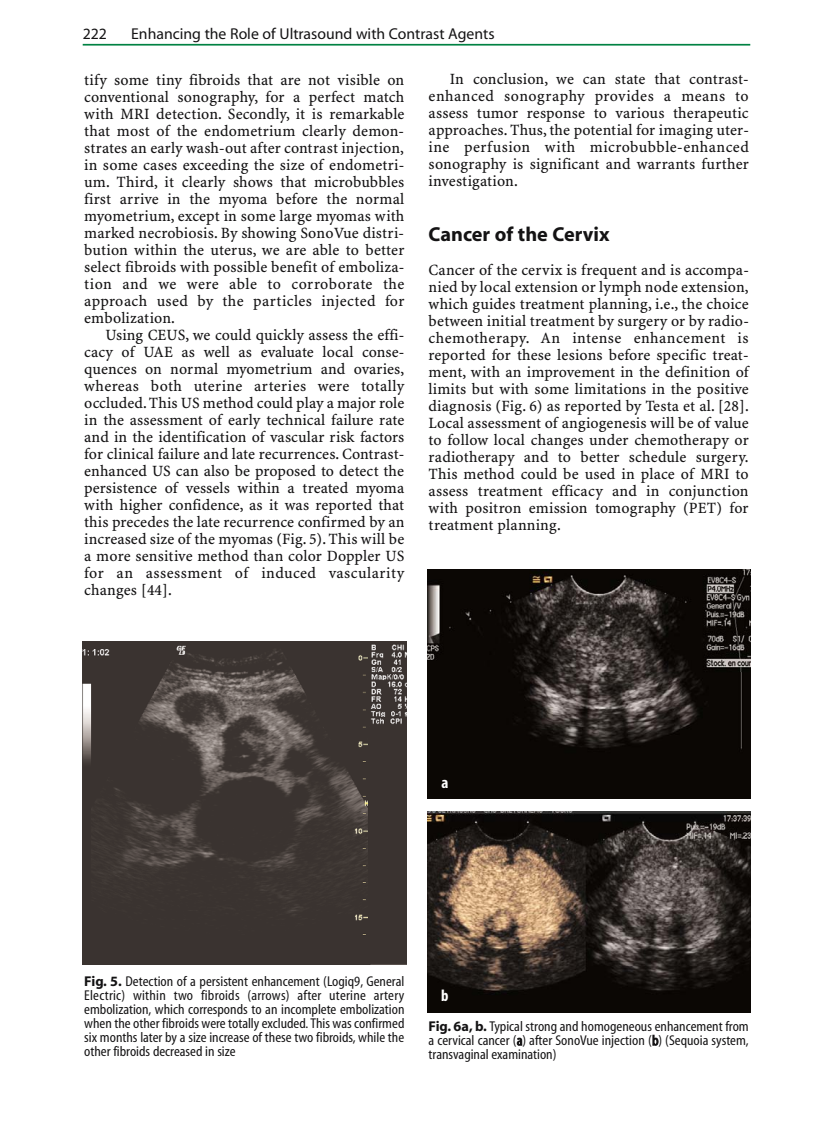
<style>
.page{position:relative;width:833px;height:1144px;background:#fff}
.page>*{position:absolute;margin:0;border:0;box-sizing:border-box;transform-origin:0 0}
.t1{font:700 20.25px "Myriad";color:#141314}
.t2{font:700 condensed 16.5px "Myriad";color:#fff}
.t3{font:15.75px/17px "S Minion Plus Tab";letter-spacing:.01em;color:#141314;text-align:justify}
.t4{font:15.75px "Myriad";color:#141314}
.t5{font:14.25px/14px "Myriad CEMM 400 400";color:#141314;text-align:justify}
.s1{font-family:"Myriad";font-weight:700}
</style>
<div class="page">
<hr style="left:83px;top:44px;width:667px;height:2px;background:#008243">
<img style="left:83px;top:641px;width:323px;height:324px">
<img style="left:427px;top:569px;width:323px;height:230px">
<img style="left:427px;top:812px;width:323px;height:200px">
<p class="t4" style="left:83px;top:28px;width:26px">222</p>
<p class="t4" style="left:131px;top:28px;width:365px">Enhancing the Role of Ultrasound with Contrast Agents</p>
<p class="t3" style="left:84px;top:73px;width:322px">tify some tiny fibroids that are not visible on conventional sonography, for a perfect match with MRI detection. Secondly, it is remarkable that most of the endometrium clearly demon&shy;strates an early wash-out after contrast injection, in some cases exceeding the size of endometri&shy;um. Third, it clearly shows that microbubbles first arrive in the myoma before the normal myometrium, except in some large myomas with marked necrobiosis. By showing SonoVue distri&shy;bution within the uterus, we are able to better select fibroids with possible benefit of emboliza&shy;tion and we were able to corroborate the approach used by the particles injected for embolization.</p>
<p class="t3" style="left:84px;top:328px;width:322px;text-indent:21px">Using CEUS, we could quickly assess the effi&shy;cacy of UAE as well as evaluate local conse&shy;quences on normal myometrium and ovaries, whereas both uterine arteries were totally occluded. This US method could play a major role in the assessment of early technical failure rate and in the identification of vascular risk factors for clinical failure and late recurrences. Contrast&shy;enhanced US can also be proposed to detect the persistence of vessels within a treated myoma with higher confidence, as it was reported that this precedes the late recurrence confirmed by an increased size of the myomas (Fig. 5). This will be a more sensitive method than color Doppler US for an assessment of induced vascularity changes [44].</p>
<p class="t3" style="left:429px;top:71px;width:322px;text-indent:21px">In conclusion, we can state that contrast&shy;enhanced sonography provides a means to assess tumor response to various therapeutic approaches. Thus, the potential for imaging uter&shy;ine perfusion with microbubble-enhanced sonography is significant and warrants further investigation.</p>
<p class="t1" style="left:429px;top:226px;width:183px">Cancer of the Cervix</p>
<p class="t3" style="left:429px;top:262px;width:322px">Cancer of the cervix is frequent and is accompa&shy;nied by local extension or lymph node extension, which guides treatment planning, i.e., the choice between initial treatment by surgery or by radio&shy;chemotherapy. An intense enhancement is reported for these lesions before specific treat&shy;ment, with an improvement in the definition of limits but with some limitations in the positive diagnosis (Fig. 6) as reported by Testa et al. [28].<br>Local assessment of angiogenesis will be of value to follow local changes under chemotherapy or radiotherapy and to better schedule surgery.<br>This method could be used in place of MRI to assess treatment efficacy and in conjunction with positron emission tomography (PET) for treatment planning.</p>
<p class="t2" style="left:441px;top:777px;width:8px">a</p>
<p class="t5" style="left:84px;top:976px;width:322px"><span class="s1">Fig. 5.</span> Detection of a persistent enhancement (Logiq9, General Electric) within two fibroids (arrows) after uterine artery embolization, which corresponds to an incomplete embolization when the other fibroids were totally excluded. This was confirmed six months later by a size increase of these two fibroids, while the other fibroids decreased in size</p>
<p class="t2" style="left:441px;top:990px;width:9px">b</p>
<p class="t5" style="left:428px;top:1021px;width:322px"><span class="s1">Fig. 6a, b.</span> Typical strong and homogeneous enhancement from a cervical cancer (a) after SonoVue injection (b) (Sequoia system, transvaginal examination)</p>
</div>
